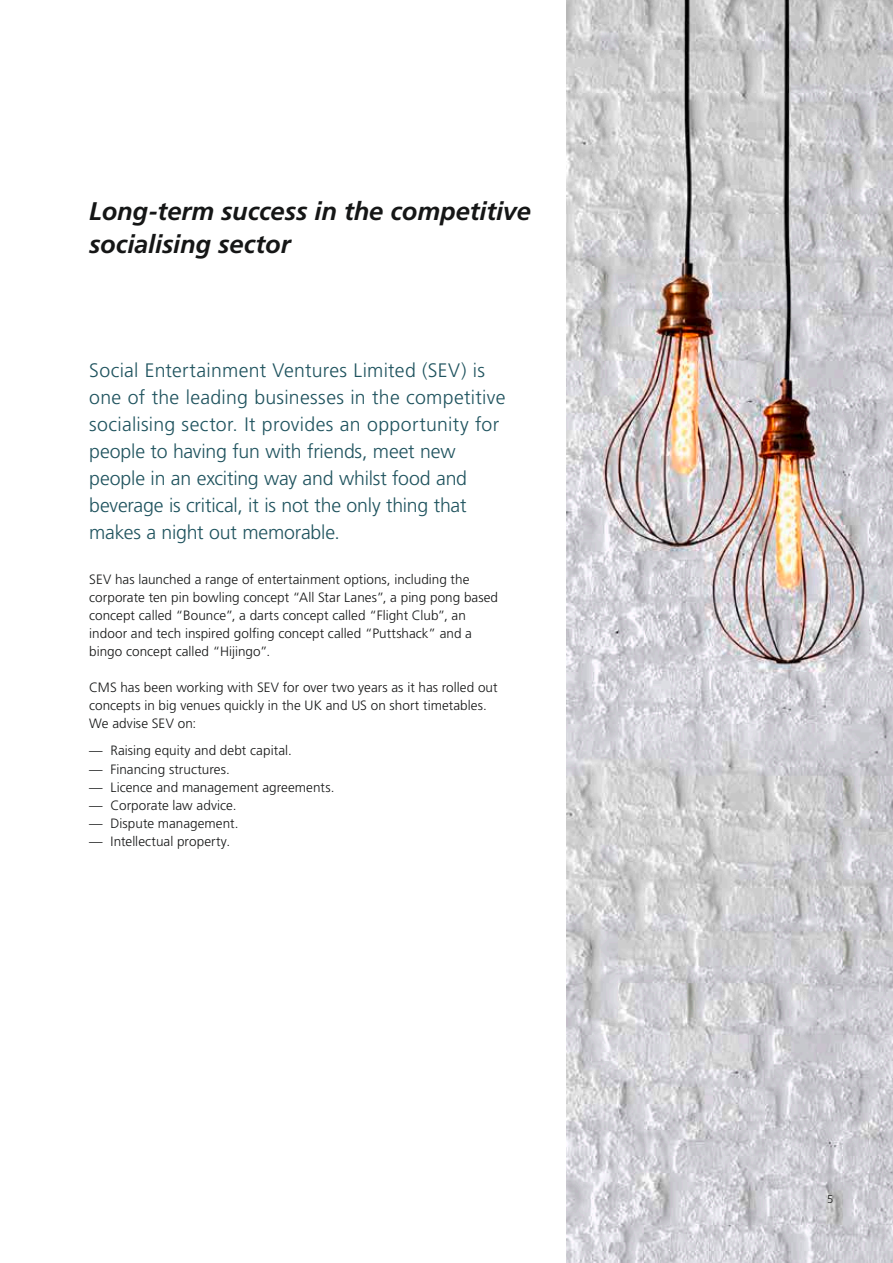
<style>
.page{position:relative;width:893px;height:1263px;background:#fff}
.page>*{position:absolute;margin:0;border:0;box-sizing:border-box;transform-origin:0 0}
.Head_4___30_36pt___L{font:italic 700 25.5px/33px "Frutiger LT Pro";letter-spacing:-.005em;color:#151616}
.Sub_1___13_18pt___Li{font:300 19.5px/27px "Frutiger LT Pro";color:#1f535e}
.Sub_1___13_18pt___Li-2{font:300 13.5px/18px "Frutiger LT Pro";letter-spacing:.005em;color:#151616}
.Page___right___7_5_1{font:300 11.25px "Frutiger LT Pro";color:#151616}
</style>
<div class="page">
<img style="left:567px;top:0;width:326px;height:1263px">
<p class="Head_4___30_36pt___L" style="left:89px;top:195px;width:443px">Long-term success in the competitive socialising sector</p>
<p class="Sub_1___13_18pt___Li" style="left:89px;top:357px;width:418px">Social Entertainment Ventures Limited (SEV) is one of the leading businesses in the competitive socialising sector. It provides an opportunity for people to having fun with friends, meet new people in an exciting way and whilst food and beverage is critical, it is not the only thing that makes a night out memorable.</p>
<p class="Sub_1___13_18pt___Li-2" style="left:89px;top:571px;width:410px">SEV has launched a range of entertainment options, including the corporate ten pin bowling concept “All Star Lanes”, a ping pong based concept called “Bounce”, a darts concept called “Flight Club”, an indoor and tech inspired golfing concept called “Puttshack” and a bingo concept called “Hijingo”.</p>
<p class="Sub_1___13_18pt___Li-2" style="left:89px;top:679px;width:410px">CMS has been working with SEV for over two years as it has rolled out concepts in big venues quickly in the UK and US on short timetables.<br>We advise SEV on:</p>
<p class="Sub_1___13_18pt___Li-2" style="left:89px;top:742px;width:204px">— Raising equity and debt capital.</p>
<p class="Sub_1___13_18pt___Li-2" style="left:89px;top:760px;width:142px">— Financing structures.</p>
<p class="Sub_1___13_18pt___Li-2" style="left:89px;top:778px;width:247px">— Licence and management agreements.</p>
<p class="Sub_1___13_18pt___Li-2" style="left:89px;top:796px;width:149px">— Corporate law advice.</p>
<p class="Sub_1___13_18pt___Li-2" style="left:89px;top:814px;width:151px">— Dispute management.</p>
<p class="Sub_1___13_18pt___Li-2" style="left:89px;top:832px;width:142px">— Intellectual property.</p>
<p class="Page___right___7_5_1" style="left:827px;top:1193px;width:8px">5</p>
</div>
